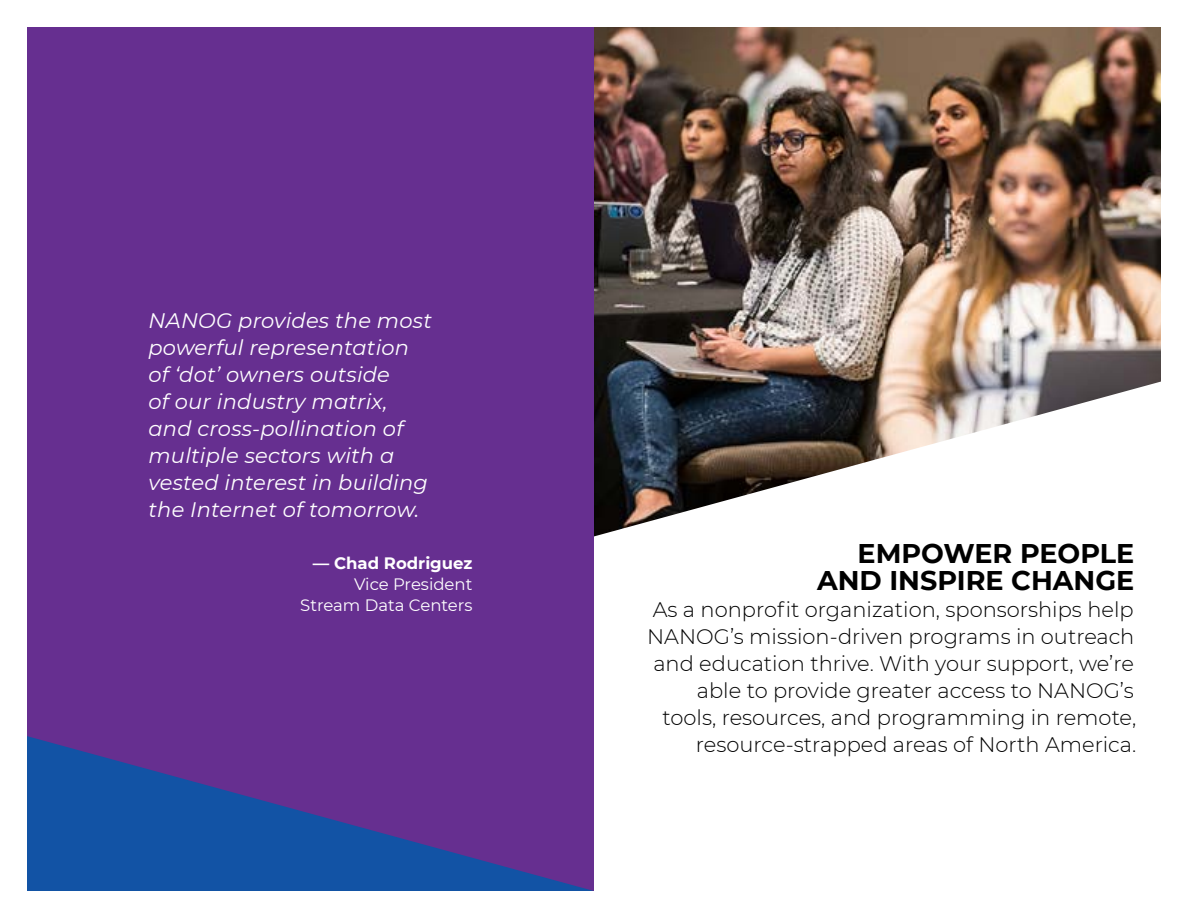
<style>
.page{position:relative;width:1188px;height:918px;background:#fff}
.page>*{position:absolute;margin:0;border:0;box-sizing:border-box;transform-origin:0 0}
.t1{font:700 27px/27px "Montserrat";color:#000;text-align:right}
.t2{font:300 21px/27px "Montserrat";color:#000;text-align:right}
.t3{font:italic 21px/27px "Montserrat";letter-spacing:.01em;color:#fff}
.t4{font:16.5px/21px "Montserrat";color:#fff;text-align:right}
.t5{font:700 16.5px "Montserrat";color:#fff}
</style>
<div class="page">
<img style="left:594px;top:27px;width:567px;height:355px">
<div style="left:27px;top:27px;width:567px;height:864px;background:#662f90"></div>
<svg style="left:27px;top:736px;width:567px;height:155px;fill:#1253a5"></svg>
<svg style="left:594px;top:382px;width:565px;height:155px"></svg>
<p class="t3" style="left:148px;top:306px;width:285px">NANOG provides the most powerful representation of ‘dot’ owners outside<br>of our industry matrix, and cross-pollination of multiple sectors with a vested interest in building the Internet of tomorrow.</p>
<p class="t5" style="left:313px;top:551px;width:161px">— Chad Rodriguez</p>
<p class="t4" style="left:300px;top:573px;width:174px">Vice President<br>Stream Data Centers</p>
<p class="t1" style="left:817px;top:538px;width:319px">EMPOWER PEOPLE<br>AND INSPIRE CHANGE</p>
<p class="t2" style="left:647px;top:595px;width:491px">As a nonprofit organization, sponsorships help NANOG’s mission-driven programs in outreach and education thrive. With your support, we’re able to provide greater access to NANOG’s tools, resources, and programming in remote, resource-strapped areas of North America.</p>
</div>
